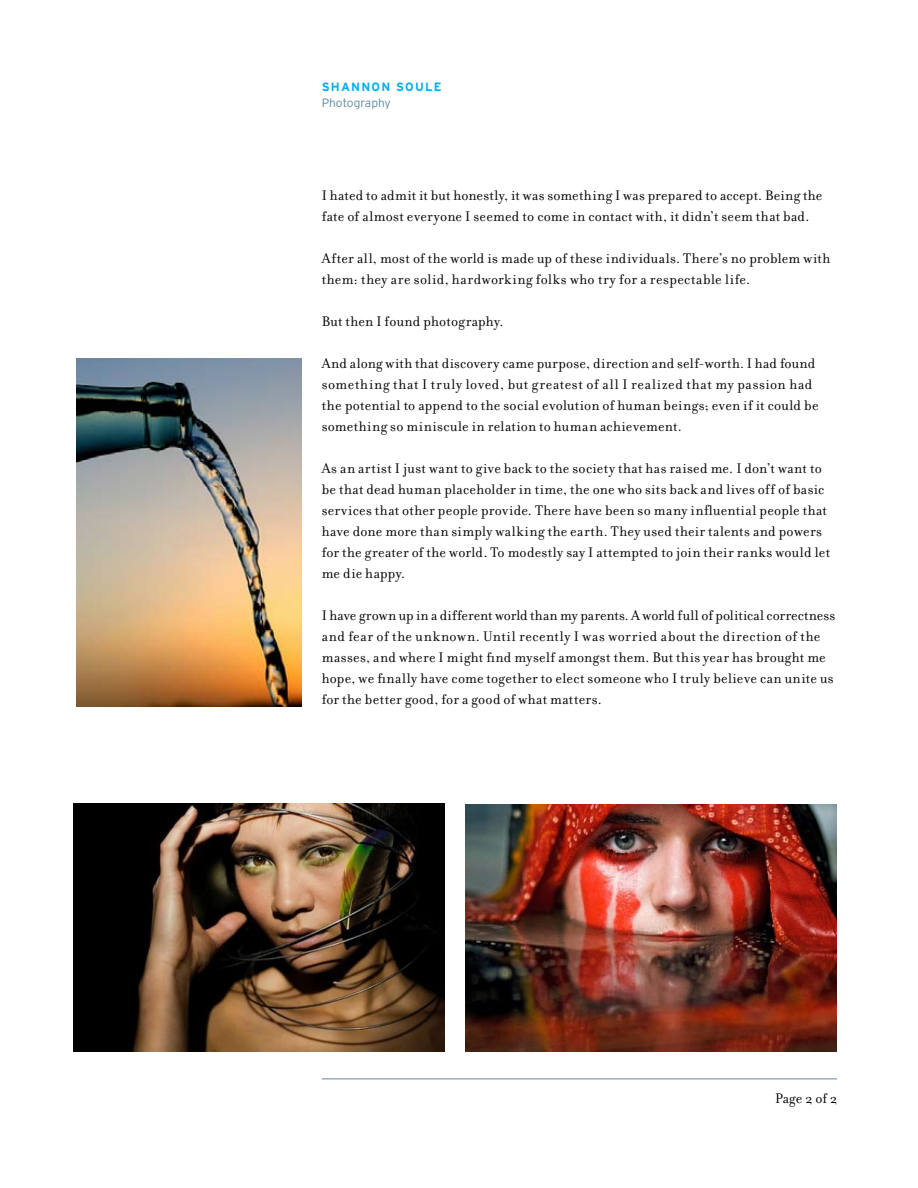
<style>
.page{position:relative;width:918px;height:1188px;background:#fff}
.page>*{position:absolute;margin:0;border:0;box-sizing:border-box;transform-origin:0 0}
.t1{font:15px/21px "Filosofia";letter-spacing:.02em;color:#000}
.t2{font:700 12px "Interstate";letter-spacing:.1em;color:#00aeef}
.t3{font:300 12px "Interstate";color:#5d87a1}
</style>
<div class="page">
<hr style="left:322px;top:1078px;width:515px;height:1px;background:#5d87a1">
<img style="left:466px;top:804px;width:371px;height:248px">
<img style="left:74px;top:804px;width:371px;height:248px">
<img style="left:76px;top:359px;width:225px;height:347px">
<p class="t2" style="left:322px;top:80px;width:112px">SHANNON SOULE</p>
<p class="t3" style="left:322px;top:96px;width:71px">Photography</p>
<p class="t1" style="left:322px;top:185px;width:502px">I hated to admit it but honestly, it was something I was prepared to accept. Being the fate of almost everyone I seemed to come in contact with, it didn’t seem that bad.</p>
<p class="t1" style="left:322px;top:248px;width:510px">After all, most of the world is made up of these individuals. There’s no problem with them: they are solid, hardworking folks who try for a respectable life.</p>
<p class="t1" style="left:322px;top:311px;width:183px">But then I found photography.</p>
<p class="t1" style="left:322px;top:353px;width:498px">And along with that discovery came purpose, direction and self-worth. I had found something that I truly loved, but greatest of all I realized that my passion had the potential to append to the social evolution of human beings; even if it could be something so miniscule in relation to human achievement.</p>
<p class="t1" style="left:322px;top:458px;width:510px">As an artist I just want to give back to the society that has raised me. I don’t want to be that dead human placeholder in time, the one who sits back and lives off of basic services that other people provide. There have been so many influential people that have done more than simply walking the earth. They used their talents and powers for the greater of the world. To modestly say I attempted to join their ranks would let me die happy.</p>
<p class="t1" style="left:322px;top:605px;width:515px">I have grown up in a different world than my parents. A world full of political correctness and fear of the unknown. Until recently I was worried about the direction of the masses, and where I might find myself amongst them. But this year has brought me hope, we finally have come together to elect someone who I truly believe can unite us for the better good, for a good of what matters.</p>
<p class="t1" style="left:775px;top:1088px;width:63px">Page 2 of 2</p>
</div>
